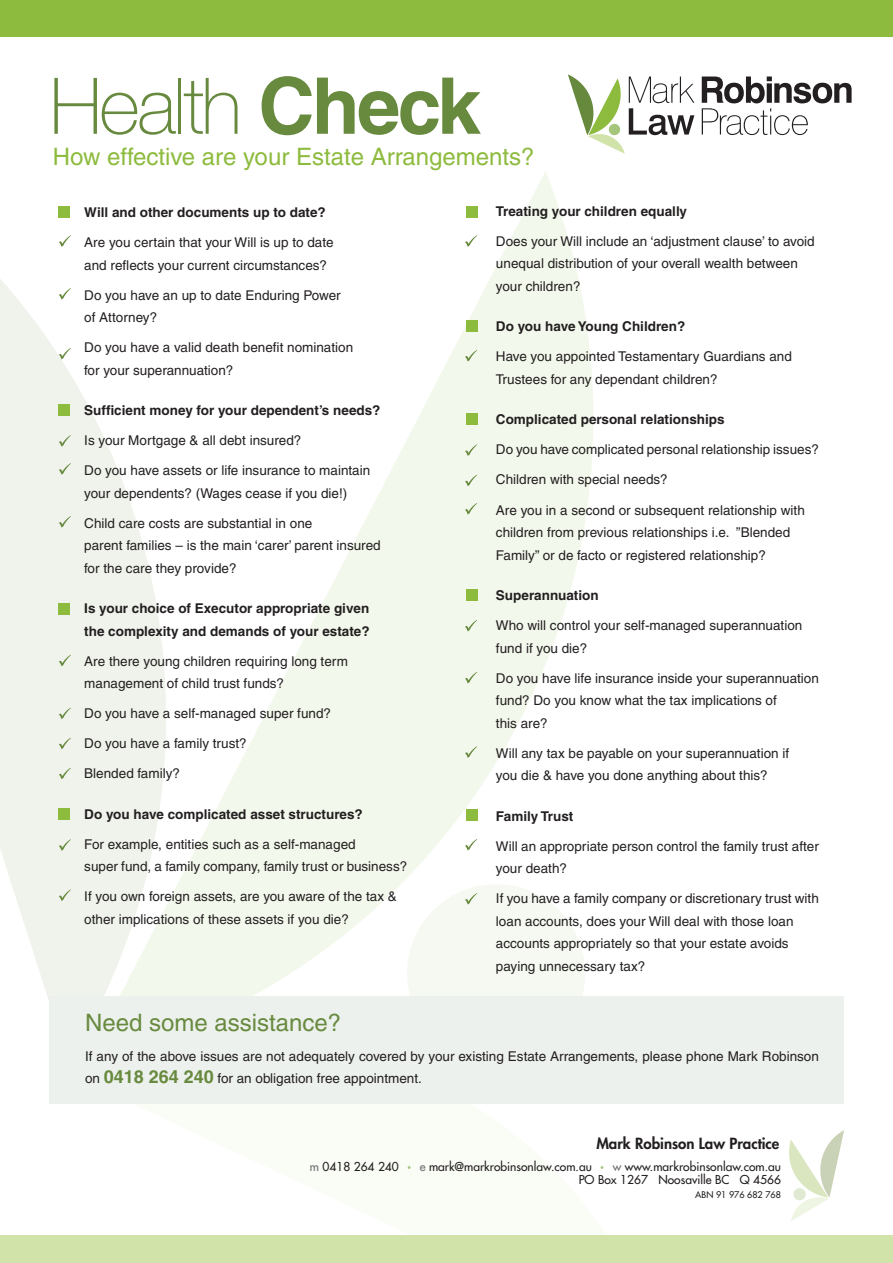
<style>
.page{position:relative;width:893px;height:1263px;background:#fff}
.page>*{position:absolute;margin:0;border:0;box-sizing:border-box;transform-origin:0 0}
.t1{font:100 78.15px "Helvetica Neue";letter-spacing:-.035em;color:#688a3f}
.t2{font:24px "Helvetica";color:#8dbb3e}
.t3{font:24px "Helvetica";color:#688a3f}
.t4{font:800 15px "Futura";color:#231f20}
.t5{font:13.5px/22.5px "Helvetica";color:#231f20}
.t6{font:700 13.5px/22.5px "Helvetica";color:#231f20}
.t7{font:12px/13.5px "Futura";color:#231f20;text-align:right}
.t8{font:9px "Futura";color:#231f20}
.s1{font-family:"Helvetica";font-weight:700}
.s2{font-weight:700;font-size:18px;color:#688a3f}
.s3{color:#6c6d70}
</style>
<div class="page">
<svg style="left:0;top:206px;width:86px;height:794px;fill:#f0f3ec"></svg>
<svg style="left:82px;top:1103px;width:577px;height:66px;fill:#fafcf6"></svg>
<svg style="left:86px;top:172px;width:507px;height:824px"></svg>
<div style="left:49px;top:996px;width:795px;height:107px;background:#edf1ed"></div>
<div style="left:0;top:0;width:893px;height:36px;background:#8dbb3e"></div>
<svg style="left:568px;top:74px;width:126px;height:80px"></svg>
<svg style="left:702px;top:77px;width:150px;height:58px"></svg>
<div style="left:0;top:1235px;width:893px;height:28px;background:#d2e3a9"></div>
<svg style="left:789px;top:1130px;width:55px;height:91px"></svg>
<div style="left:59px;top:206px;width:11px;height:11px;background:#8dbb3e"></div>
<div style="left:466px;top:206px;width:11px;height:11px;background:#8dbb3e"></div>
<div style="left:466px;top:320px;width:11px;height:11px;background:#8dbb3e"></div>
<div style="left:466px;top:414px;width:11px;height:11px;background:#8dbb3e"></div>
<div style="left:466px;top:589px;width:11px;height:11px;background:#8dbb3e"></div>
<div style="left:466px;top:810px;width:11px;height:11px;background:#8dbb3e"></div>
<div style="left:59px;top:404px;width:11px;height:11px;background:#8dbb3e"></div>
<div style="left:59px;top:603px;width:11px;height:11px;background:#8dbb3e"></div>
<div style="left:59px;top:809px;width:11px;height:11px;background:#8dbb3e"></div>
<svg style="left:59px;top:235px;width:12px;height:12px"></svg>
<svg style="left:465px;top:235px;width:12px;height:12px"></svg>
<svg style="left:465px;top:350px;width:12px;height:12px"></svg>
<svg style="left:465px;top:444px;width:12px;height:12px"></svg>
<svg style="left:465px;top:475px;width:12px;height:11px"></svg>
<svg style="left:465px;top:503px;width:12px;height:12px"></svg>
<svg style="left:465px;top:620px;width:12px;height:11px"></svg>
<svg style="left:465px;top:672px;width:12px;height:11px"></svg>
<svg style="left:465px;top:746px;width:12px;height:12px"></svg>
<svg style="left:465px;top:839px;width:12px;height:11px"></svg>
<svg style="left:402px;top:879px;width:189px;height:117px"></svg>
<svg style="left:59px;top:435px;width:12px;height:12px"></svg>
<svg style="left:59px;top:463px;width:12px;height:12px"></svg>
<svg style="left:59px;top:516px;width:12px;height:12px"></svg>
<svg style="left:59px;top:655px;width:12px;height:11px"></svg>
<svg style="left:59px;top:708px;width:12px;height:11px"></svg>
<svg style="left:59px;top:738px;width:12px;height:11px"></svg>
<svg style="left:59px;top:768px;width:12px;height:11px"></svg>
<svg style="left:59px;top:839px;width:12px;height:12px"></svg>
<svg style="left:59px;top:889px;width:12px;height:12px"></svg>
<svg style="left:59px;top:288px;width:12px;height:12px"></svg>
<svg style="left:59px;top:348px;width:12px;height:11px"></svg>
<svg style="left:247px;top:375px;width:14px;height:1px"></svg>
<svg style="left:249px;top:573px;width:13px;height:1px"></svg>
<svg style="left:364px;top:924px;width:14px;height:1px"></svg>
<h1 class="t1" style="left:49px;top:61px;width:432px">Health <span class="s1">Check</span></h1>
<h2 class="t2" style="left:53px;top:142px;width:483px">How effective are your Estate Arrangements?</h2>
<p class="t6" style="left:84px;top:201px;width:243px">Will and other documents up to date?</p>
<p class="t5" style="left:84px;top:231px;width:251px">Are you certain that your Will is up to date and reflects your current circumstances?</p>
<p class="t5" style="left:84px;top:284px;width:258px">Do you have an up to date Enduring Power of Attorney?</p>
<p class="t5" style="left:84px;top:336px;width:270px">Do you have a valid death benefit nomination for your superannuation?</p>
<p class="t6" style="left:84px;top:399px;width:298px">Sufficient money for your dependent’s needs?</p>
<p class="t5" style="left:84px;top:429px;width:219px">Is your Mortgage &amp; all debt insured?</p>
<p class="t5" style="left:84px;top:459px;width:287px">Do you have assets or life insurance to maintain your dependents? (Wages cease if you die!)</p>
<p class="t5" style="left:84px;top:512px;width:298px">Child care costs are substantial in one<br>parent families – is the main ‘carer’ parent insured for the care they provide?</p>
<p class="t6" style="left:84px;top:597px;width:287px">Is your choice of Executor appropriate given the complexity and demands of your estate?</p>
<p class="t5" style="left:84px;top:650px;width:265px">Are there young children requiring long term management of child trust funds?</p>
<p class="t5" style="left:84px;top:702px;width:248px">Do you have a self-managed super fund?</p>
<p class="t5" style="left:84px;top:732px;width:164px">Do you have a family trust?</p>
<p class="t5" style="left:84px;top:762px;width:97px">Blended family?</p>
<p class="t6" style="left:84px;top:803px;width:280px">Do you have complicated asset structures?</p>
<p class="t5" style="left:84px;top:833px;width:324px">For example, entities such as a self-managed<br>super fund, a family company, family trust or business?</p>
<p class="t5" style="left:84px;top:885px;width:314px">If you own foreign assets, are you aware of the tax &amp; other implications of these assets if you die?</p>
<p class="t6" style="left:496px;top:200px;width:193px">Treating your children equally</p>
<p class="t5" style="left:496px;top:230px;width:320px">Does your Will include an ‘adjustment clause’ to avoid unequal distribution of your overall wealth between your children?</p>
<p class="t6" style="left:496px;top:315px;width:191px">Do you have Young Children?</p>
<p class="t5" style="left:496px;top:345px;width:297px">Have you appointed Testamentary Guardians and<br>Trustees for any dependant children?</p>
<p class="t6" style="left:496px;top:408px;width:230px">Complicated personal relationships</p>
<p class="t5" style="left:496px;top:438px;width:324px">Do you have complicated personal relationship issues?</p>
<p class="t5" style="left:496px;top:468px;width:173px">Children with special needs?</p>
<p class="t5" style="left:496px;top:498px;width:310px">Are you in a second or subsequent relationship with children from previous relationships i.e. ”Blended<br>Family” or de facto or registered relationship?</p>
<p class="t6" style="left:496px;top:584px;width:104px">Superannuation</p>
<p class="t5" style="left:496px;top:614px;width:308px">Who will control your self-managed superannuation fund if you die?</p>
<p class="t5" style="left:496px;top:666px;width:324px">Do you have life insurance inside your superannuation fund? Do you know what the tax implications of<br>this are?</p>
<p class="t5" style="left:496px;top:741px;width:295px">Will any tax be payable on your superannuation if you die &amp; have you done anything about this?</p>
<p class="t6" style="left:496px;top:804px;width:79px">Family Trust</p>
<p class="t5" style="left:496px;top:834px;width:324px">Will an appropriate person control the family trust after your death?</p>
<p class="t5" style="left:496px;top:887px;width:324px">If you have a family company or discretionary trust with loan accounts, does your Will deal with those loan accounts appropriately so that your estate avoids paying unnecessary tax?</p>
<h2 class="t3" style="left:85px;top:1008px;width:258px">Need some assistance?</h2>
<p class="t5" style="left:85px;top:1044px;width:735px">If any of the above issues are not adequately covered by your existing Estate Arrangements, please phone Mark Robinson on <span class="s2">0418 264 240</span> for an obligation free appointment.</p>
<p class="t4" style="left:596px;top:1134px;width:185px">Mark Robinson Law Practice</p>
<p class="t7" style="left:310px;top:1160px;width:90px"><span class="s3">m</span> 0418 264 240</p>
<p class="t7" style="left:420px;top:1160px;width:174px"><span class="s3">e</span> mark@markrobinsonlaw.com.au</p>
<p class="t7" style="left:579px;top:1160px;width:204px"><span class="s3">w</span> www.markrobinsonlaw.com.au<br>PO Box 1267 Noosaville BC Q 4566</p>
<p class="t8" style="left:695px;top:1189px;width:87px">ABN 91 976 682 768</p>
</div>
